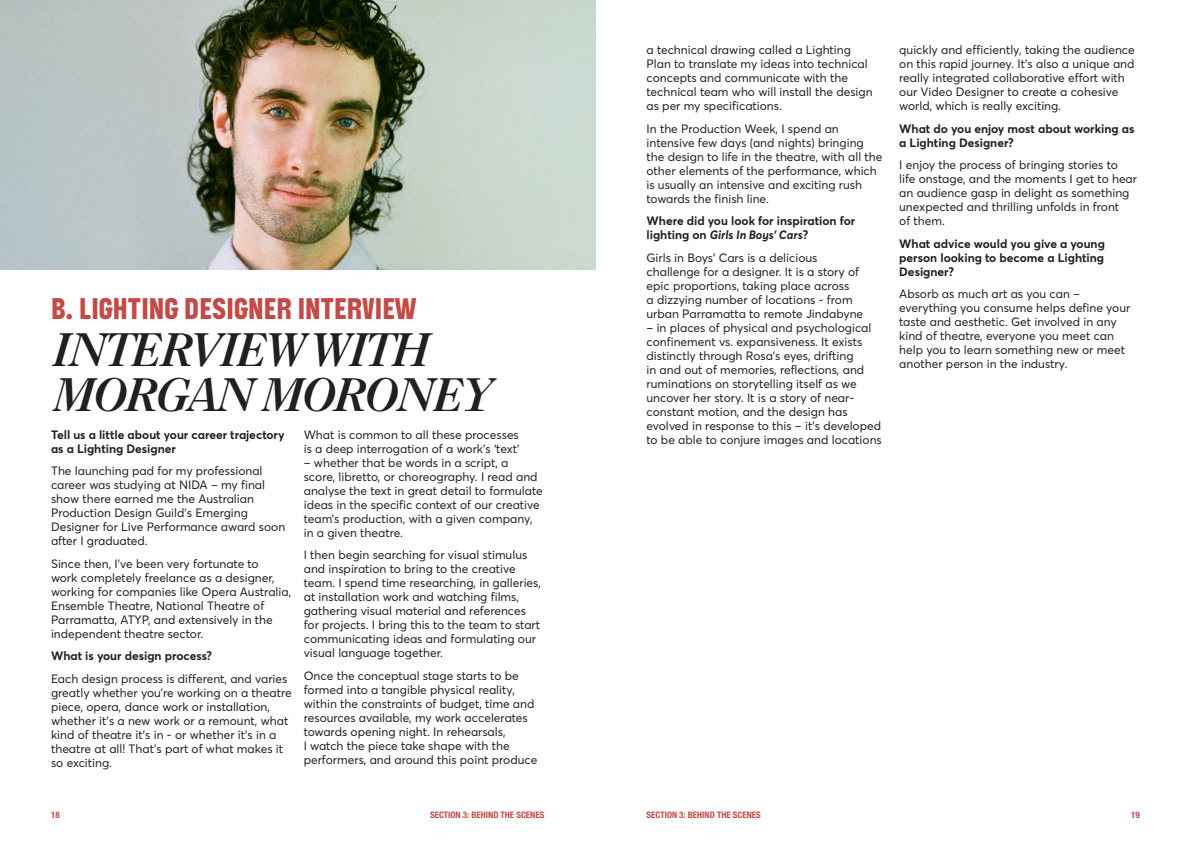
<style>
.page{position:relative;width:1191px;height:842px;background:#fff}
.page>*{position:absolute;margin:0;border:0;box-sizing:border-box;transform-origin:0 0}
.t1{font:italic 45px/45px "Caslon 3 LT Std";letter-spacing:-.08em;color:#231f20}
.t2{font:800 30px "Blimone";letter-spacing:.01em;color:#c44a47}
.Body{font:12px/14px "Parramatta";color:#231f20}
.Body-2{font:700 12px/14px "Parramatta";color:#231f20}
.t3{font:700 condensed 9px "Helvetica Neue LT Std";color:#c44a47}
.s1{font-style:italic}
</style>
<div class="page">
<img style="left:0;top:0;width:595px;height:270px">
<h1 class="t2" style="left:51px;top:292px;width:367px">B. LIGHTING DESIGNER INTERVIEW</h1>
<h2 class="t1" style="left:51px;top:327px;width:443px">INTERVIEW WITH<br>MORGAN MORONEY</h2>
<p class="Body-2" style="left:51px;top:427px;width:235px">Tell us a little about your career trajectory as a Lighting Designer</p>
<p class="Body" style="left:51px;top:464px;width:236px">The launching pad for my professional career was studying at NIDA – my final show there earned me the Australian Production Design Guild’s Emerging Designer for Live Performance award soon after I graduated.</p>
<p class="Body" style="left:51px;top:556px;width:242px">Since then, I’ve been very fortunate to<br>work completely freelance as a designer, working for companies like Opera Australia, Ensemble Theatre, National Theatre of Parramatta, ATYP, and extensively in the independent theatre sector.</p>
<p class="Body-2" style="left:51px;top:648px;width:163px">What is your design process?</p>
<p class="Body" style="left:51px;top:671px;width:242px">Each design process is different, and varies greatly whether you’re working on a theatre piece, opera, dance work or installation, whether it’s a new work or a remount, what kind of theatre it’s in - or whether it’s in a theatre at all! That’s part of what makes it so exciting.</p>
<p class="Body" style="left:304px;top:427px;width:217px">What is common to all these processes is a deep interrogation of a work’s ‘text’</p>
<p class="Body" style="left:304px;top:455px;width:240px">– whether that be words in a script, a score, libretto, or choreography. I read and analyse the text in great detail to formulate ideas in the specific context of our creative team’s production, with a given company, in a given theatre.</p>
<p class="Body" style="left:304px;top:548px;width:239px">I then begin searching for visual stimulus and inspiration to bring to the creative team. I spend time researching, in galleries, at installation work and watching films, gathering visual material and references for projects. I bring this to the team to start communicating ideas and formulating our visual language together.</p>
<p class="Body" style="left:304px;top:668px;width:235px">Once the conceptual stage starts to be formed into a tangible physical reality, within the constraints of budget, time and resources available, my work accelerates towards opening night. In rehearsals,<br>I watch the piece take shape with the performers, and around this point produce</p>
<p class="Body" style="left:646px;top:43px;width:228px">a technical drawing called a Lighting Plan to translate my ideas into technical concepts and communicate with the technical team who will install the design as per my specifications.</p>
<p class="Body" style="left:646px;top:121px;width:237px">In the Production Week, I spend an intensive few days (and nights) bringing the design to life in the theatre, with all the other elements of the performance, which is usually an intensive and exciting rush towards the finish line.</p>
<p class="Body-2" style="left:646px;top:213px;width:210px">Where did you look for inspiration for lighting on <span class="s1">Girls In Boys’ Cars</span>?</p>
<p class="Body" style="left:646px;top:250px;width:218px">Girls in Boys’ Cars is a delicious challenge for a designer. It is a story of epic proportions, taking place across<br>a dizzying number of locations - from urban Parramatta to remote Jindabyne</p>
<p class="Body" style="left:646px;top:320px;width:237px">– in places of physical and psychological confinement vs. expansiveness. It exists distinctly through Rosa’s eyes, drifting<br>in and out of memories, reflections, and ruminations on storytelling itself as we uncover her story. It is a story of near&shy;constant motion, and the design has evolved in response to this – it’s developed to be able to conjure images and locations</p>
<p class="Body" style="left:899px;top:43px;width:237px">quickly and efficiently, taking the audience on this rapid journey. It’s also a unique and really integrated collaborative effort with our Video Designer to create a cohesive world, which is really exciting.</p>
<p class="Body-2" style="left:899px;top:121px;width:237px">What do you enjoy most about working as a Lighting Designer?</p>
<p class="Body" style="left:899px;top:158px;width:239px">I enjoy the process of bringing stories to life onstage, and the moments I get to hear an audience gasp in delight as something unexpected and thrilling unfolds in front<br>of them.</p>
<p class="Body-2" style="left:899px;top:236px;width:207px;text-align:justify">What advice would you give a young person looking to become a Lighting Designer?</p>
<p class="Body" style="left:899px;top:287px;width:233px">Absorb as much art as you can – everything you consume helps define your taste and aesthetic. Get involved in any kind of theatre, everyone you meet can help you to learn something new or meet another person in the industry.</p>
<p class="t3" style="left:430px;top:809px;width:116px">SECTION 3: BEHIND THE SCENES</p>
<p class="t3" style="left:646px;top:809px;width:116px">SECTION 3: BEHIND THE SCENES</p>
<p class="t3" style="left:51px;top:809px;width:10px">18</p>
<p class="t3" style="left:1131px;top:809px;width:10px">19</p>
</div>
